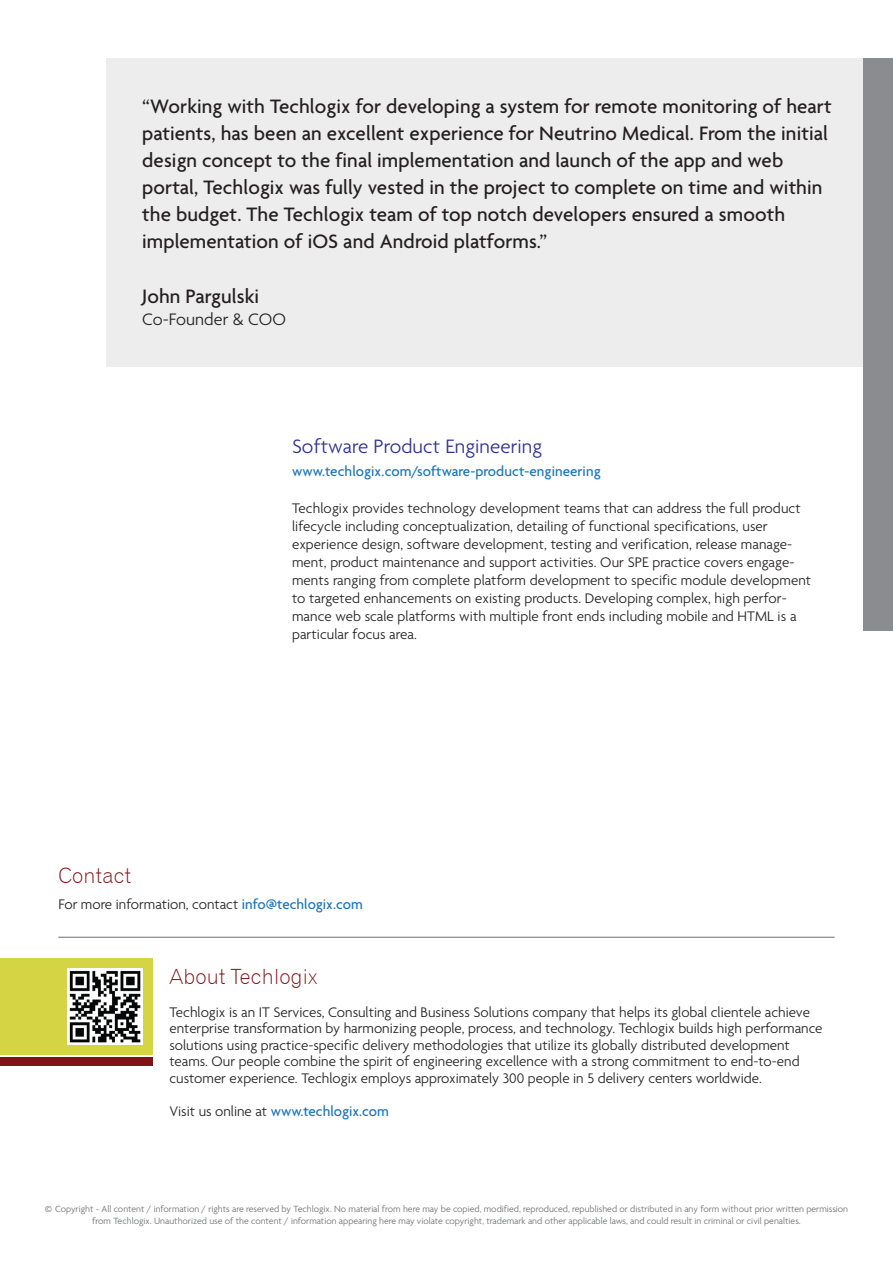
<style>
.page{position:relative;width:893px;height:1263px;background:#fff}
.page>*{position:absolute;margin:0;border:0;box-sizing:border-box;transform-origin:0 0}
.t1{font:500 21px/27px "Agenda";letter-spacing:.005em;color:#231f20}
.t2{font:300 21px "Agenda";letter-spacing:.005em;color:#2e3092}
.t3{font:21px "Gothic 720 BT Light B";letter-spacing:.01em;color:#7d1418}
.t4{font:300 18px "Agenda";letter-spacing:.005em;color:#231f20}
.t5{font:300 15px/18px "Agenda";color:#231f20}
.t6{font:500 15px "Agenda";letter-spacing:.005em;color:#1d75bc}
.t7{font:300 9.75px/11.7px "Agenda";color:#6d6f71;text-align:center}
.s1{font-weight:500;color:#1d75bc}
.s2{font-weight:300;color:#231f20}
.s3{font-size:12px}
</style>
<div class="page">
<div style="left:107px;top:58px;width:786px;height:309px;background:#ededee"></div>
<div style="left:0;top:958px;width:152px;height:96px;background:#d5d444"></div>
<img style="left:67px;top:969px;width:75px;height:75px">
<hr style="left:58px;top:937px;width:777px;height:1px;background:#6d6e71">
<div style="left:0;top:1057px;width:152px;height:9px;background:#7d1418"></div>
<div style="left:864px;top:58px;width:29px;height:572px;background:#8a8c8f"></div>
<p class="t1" style="left:142px;top:92px;width:691px">“Working with Techlogix for developing a system for remote monitoring of heart patients, has been an excellent experience for Neutrino Medical. From the initial design concept to the final implementation and launch of the app and web portal, Techlogix was fully vested in the project to complete on time and within the budget. The Techlogix team of top notch developers ensured a smooth implementation of iOS and Android platforms.”</p>
<h1 class="t1" style="left:142px;top:283px;width:118px">John Pargulski</h1>
<p class="t4" style="left:142px;top:309px;width:145px">Co-Founder &amp; COO</p>
<h1 class="t2" style="left:292px;top:434px;width:252px">Software Product Engineering</h1>
<p class="t6" style="left:292px;top:462px;width:310px">www.techlogix.com/software-product-engineering</p>
<p class="t5" style="left:292px;top:499px;width:521px">Techlogix provides technology development teams that can address the full product lifecycle including conceptualization, detailing of functional specifications, user experience design, software development, testing and verification, release manage&shy;ment, product maintenance and support activities. Our SPE practice covers engage&shy;ments ranging from complete platform development to specific module development to targeted enhancements on existing products. Developing complex, high perfor&shy;mance web scale platforms with multiple front ends including mobile and HTML is a particular focus area.</p>
<h1 class="t3" style="left:58px;top:863px;width:74px">Contact</h1>
<p class="t5" style="left:58px;top:895px;width:306px">For more information, contact <span class="s1">info@techlogix.com</span></p>
<h1 class="t3" style="left:169px;top:964px;width:150px">About Techlogix</h1>
<p class="t5" style="left:169px;top:1004px;width:655px;line-height:16.5px">Techlogix is an IT Services, Consulting and Business Solutions company that helps its global clientele achieve enterprise transformation by harmonizing people, process, and technology. Techlogix builds high performance solutions using practice-specific delivery methodologies that utilize its globally distributed development teams. Our people combine the spirit of engineering excellence with a strong commitment to end-to-end customer experience. Techlogix employs approximately 300 people in 5 delivery centers worldwide.</p>
<p class="t6" style="left:169px;top:1102px;width:221px"><span class="s2">Visit us online at</span> www.techlogix.com</p>
<p class="t7" style="left:45px;top:1203px;width:805px"><span class="s3">©</span> Copyright - All content / information / rights are reserved by Techlogix. No material from here may be copied, modified, reproduced, republished or distributed in any form without prior written permission from Techlogix. Unauthorized use of the content / information appearing here may violate copyright, trademark and other applicable laws, and could result in criminal or civil penalties.</p>
</div>
